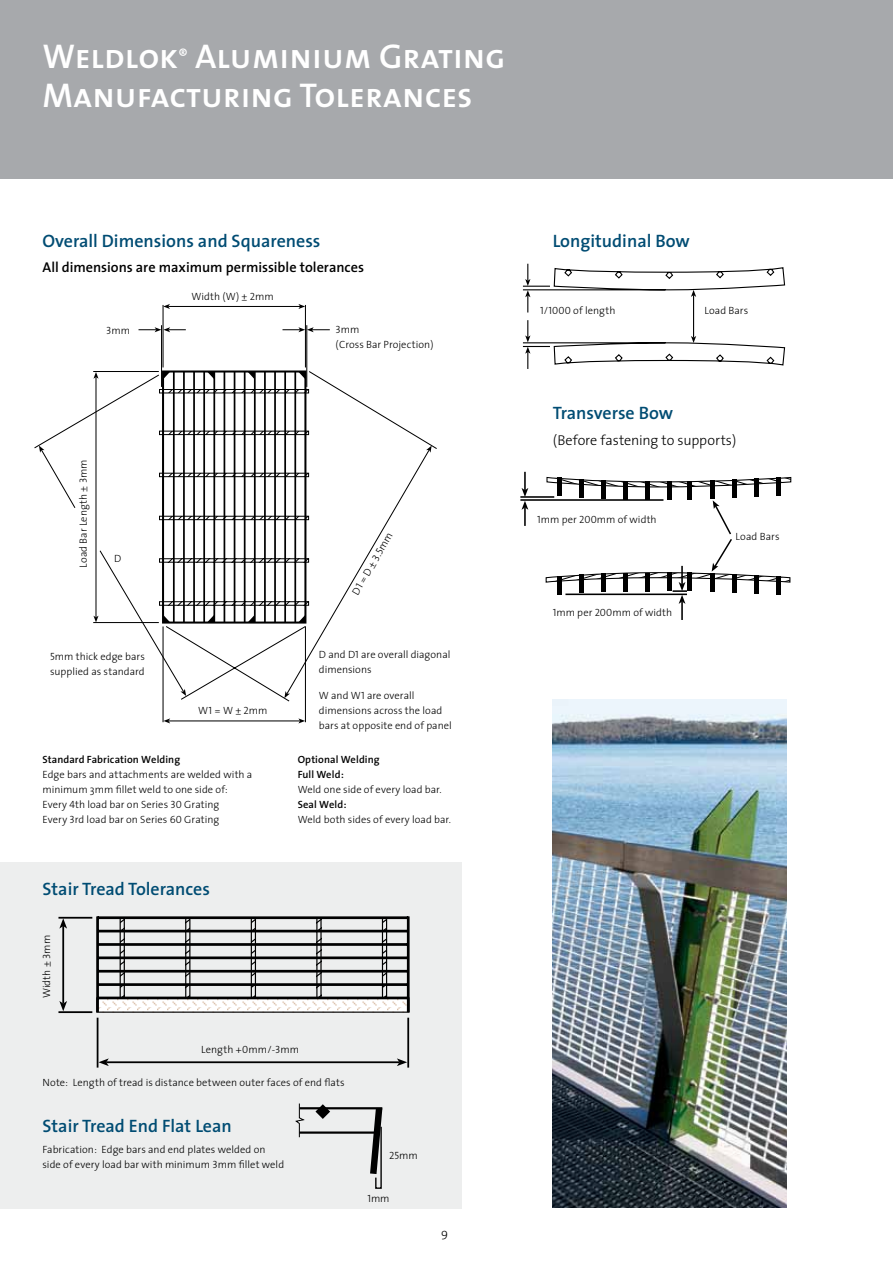
<style>
.page{position:relative;width:893px;height:1263px;background:#fff}
.page>*{position:absolute;margin:0;border:0;box-sizing:border-box;transform-origin:0 0}
.t1{font:34.5px/39px "The Sans Semi Bold Caps";color:#fff}
.t2{font:600 18px "The Sans";color:#004c73}
.t3{font:600 14.25px "The Sans";color:#000}
.t4{font:300 14.25px "The Sans";letter-spacing:-.005em;color:#000}
.t5{font:300 12px "The Sans";color:#000}
.t6{font:300 10.5px/15px "The Sans";letter-spacing:.005em;color:#000}
.t7{font:600 10.5px/15px "The Sans";letter-spacing:.01em;color:#000}
.t8{font:10.5px "The Sans Light Caps";color:#000}
.s1{font-family:"The Sans Light Caps";font-weight:400}
.s2{font-family:"The Sans";font-weight:300}
</style>
<div class="page">
<div style="left:0;top:0;width:893px;height:179px;background:#a7a9ac"></div>
<div style="left:0;top:861px;width:462px;height:347px;background:#edeeee"></div>
<svg style="left:522px;top:263px;width:264px;height:106px"></svg>
<svg style="left:546px;top:477px;width:246px;height:11px"></svg>
<hr style="left:558px;top:478px;width:4px;height:18px;background:#000">
<hr style="left:579px;top:480px;width:4px;height:18px;background:#000">
<hr style="left:601px;top:480px;width:4px;height:19px;background:#000">
<hr style="left:624px;top:481px;width:4px;height:18px;background:#000">
<hr style="left:646px;top:481px;width:4px;height:18px;background:#000">
<hr style="left:667px;top:482px;width:4px;height:18px;background:#000">
<hr style="left:688px;top:481px;width:4px;height:19px;background:#000">
<hr style="left:710px;top:480px;width:4px;height:19px;background:#000">
<hr style="left:732px;top:479px;width:4px;height:19px;background:#000">
<hr style="left:754px;top:478px;width:4px;height:19px;background:#000">
<hr style="left:776px;top:477px;width:4px;height:19px;background:#000">
<hr style="left:520px;top:496px;width:34px;height:2px;background:#000">
<hr style="left:520px;top:499px;width:143px;height:2px;background:#000">
<svg style="left:522px;top:472px;width:6px;height:54px"></svg>
<svg style="left:545px;top:500px;width:246px;height:120px"></svg>
<svg style="left:99px;top:999px;width:308px;height:12px;background:#f4f1ef"></svg>
<hr style="left:98px;top:916px;width:310px;height:3px;background:#000">
<hr style="left:98px;top:930px;width:310px;height:2px;background:#000">
<hr style="left:98px;top:943px;width:310px;height:3px;background:#000">
<hr style="left:98px;top:956px;width:310px;height:3px;background:#000">
<hr style="left:98px;top:970px;width:310px;height:2px;background:#000">
<hr style="left:98px;top:983px;width:310px;height:3px;background:#000">
<hr style="left:98px;top:996px;width:310px;height:3px;background:#000">
<hr style="left:96px;top:916px;width:3px;height:96px;background:#000">
<hr style="left:407px;top:916px;width:3px;height:96px;background:#000">
<svg style="left:122px;top:919px;width:1px;height:68px"></svg>
<div style="left:120px;top:917px;width:5px;height:81px;border:1px solid #000"></div>
<svg style="left:187px;top:919px;width:1px;height:68px"></svg>
<div style="left:185px;top:917px;width:5px;height:81px;border:1px solid #000"></div>
<svg style="left:253px;top:919px;width:1px;height:68px"></svg>
<div style="left:251px;top:917px;width:5px;height:81px;border:1px solid #000"></div>
<svg style="left:318px;top:919px;width:2px;height:77px"></svg>
<div style="left:316px;top:917px;width:6px;height:81px;border:1px solid #000"></div>
<svg style="left:384px;top:919px;width:1px;height:68px"></svg>
<div style="left:382px;top:917px;width:5px;height:81px;border:1px solid #000"></div>
<hr style="left:58px;top:917px;width:34px;height:2px;background:#000">
<hr style="left:58px;top:1011px;width:34px;height:2px;background:#000">
<hr style="left:97px;top:1018px;width:1px;height:49px;background:#000">
<hr style="left:407px;top:1018px;width:2px;height:49px;background:#000">
<hr style="left:62px;top:926px;width:2px;height:77px;background:#000">
<svg style="left:59px;top:918px;width:8px;height:11px"></svg>
<svg style="left:59px;top:1001px;width:8px;height:10px"></svg>
<hr style="left:106px;top:1061px;width:293px;height:2px;background:#000">
<svg style="left:98px;top:1058px;width:11px;height:8px"></svg>
<svg style="left:397px;top:1058px;width:10px;height:8px"></svg>
<svg style="left:295px;top:1103px;width:11px;height:35px"></svg>
<hr style="left:300px;top:1107px;width:82px;height:2px;background:#000">
<hr style="left:299px;top:1131px;width:76px;height:3px;background:#000">
<svg style="left:366px;top:1107px;width:17px;height:82px"></svg>
<svg style="left:315px;top:1104px;width:15px;height:15px"></svg>
<hr style="left:168px;top:306px;width:132px;height:1px;background:#000">
<hr style="left:305px;top:305px;width:1px;height:62px;background:#000">
<hr style="left:163px;top:305px;width:1px;height:62px;background:#000">
<svg style="left:163px;top:304px;width:7px;height:5px"></svg>
<svg style="left:298px;top:304px;width:7px;height:5px"></svg>
<hr style="left:306px;top:325px;width:1px;height:62px;background:#000">
<hr style="left:161px;top:325px;width:1px;height:62px;background:#000">
<svg style="left:138px;top:327px;width:48px;height:5px"></svg>
<svg style="left:282px;top:327px;width:48px;height:5px"></svg>
<hr style="left:168px;top:720px;width:132px;height:1px;background:#000">
<hr style="left:305px;top:626px;width:1px;height:96px;background:#000">
<hr style="left:163px;top:626px;width:1px;height:96px;background:#000">
<svg style="left:163px;top:718px;width:7px;height:5px"></svg>
<svg style="left:298px;top:718px;width:7px;height:5px"></svg>
<svg style="left:34px;top:370px;width:403px;height:332px"></svg>
<svg style="left:39px;top:446px;width:37px;height:63px"></svg>
<svg style="left:163px;top:446px;width:269px;height:252px"></svg>
<svg style="left:163px;top:371px;width:7px;height:8px"></svg>
<svg style="left:207px;top:371px;width:7px;height:8px"></svg>
<svg style="left:247px;top:371px;width:8px;height:8px"></svg>
<svg style="left:298px;top:371px;width:7px;height:8px"></svg>
<img style="left:553px;top:699px;width:234px;height:509px">
<h1 class="t1" style="left:43px;top:36px;width:465px">Weldlok<sup>®</sup> Aluminium Grating<br>Manufacturing Tolerances</h1>
<h2 class="t2" style="left:43px;top:233px;width:279px">Overall Dimensions and Squareness</h2>
<h3 class="t3" style="left:43px;top:262px;width:323px">All dimensions are maximum permissible tolerances</h3>
<p class="t6" style="left:191px;top:290px;width:84px">Width (W) ± <span class="s1">2</span>mm</p>
<p class="t6" style="left:106px;top:324px;width:25px"><span class="s1">3</span>mm</p>
<p class="t6" style="left:336px;top:322px;width:100px"><span class="s1">3</span>mm<br>(Cross Bar Projection)</p>
<p class="t6" style="left:77px;top:568px;width:110px;rotate:-90deg">Load Bar Length ± <span class="s1">3</span>mm</p>
<p class="t6" style="left:114px;top:552px;width:9px">D</p>
<p class="t8" style="left:351px;top:592px;width:72px;rotate:-60deg">D 1 = D ± 3.5<span class="s2">mm</span></p>
<p class="t6" style="left:50px;top:650px;width:96px"><span class="s1">5</span>mm thick edge bars supplied as standard</p>
<p class="t6" style="left:319px;top:648px;width:133px"><span class="s1">D</span> and <span class="s1">D1</span> are overall diagonal dimensions</p>
<p class="t6" style="left:319px;top:688px;width:134px">W and W<span class="s1">1</span> are overall dimensions across the load bars at opposite end of panel</p>
<p class="t7" style="left:43px;top:753px;width:139px">Standard Fabrication Welding</p>
<p class="t6" style="left:43px;top:768px;width:211px">Edge bars and attachments are welded with a minimum 3mm fillet weld to one side of:<br>Every <span class="s1">4</span>th load bar on Series <span class="s1">30 G</span>rating<br>Every <span class="s1">3</span>rd load bar on Series <span class="s1">60 G</span>rating</p>
<p class="t8" style="left:198px;top:706px;width:71px">W1 = W ± 2<span class="s2">mm</span></p>
<p class="t7" style="left:298px;top:753px;width:83px">Optional Welding<br>Full Weld:</p>
<p class="t6" style="left:298px;top:783px;width:146px">Weld one side of every load bar.</p>
<p class="t7" style="left:298px;top:798px;width:50px">Seal Weld:</p>
<p class="t6" style="left:298px;top:813px;width:155px">Weld both sides of every load bar.</p>
<h2 class="t2" style="left:43px;top:881px;width:169px">Stair Tread Tolerances</h2>
<p class="t6" style="left:40px;top:998px;width:65px;rotate:-90deg">Width ± <span class="s1">3</span>mm</p>
<p class="t6" style="left:201px;top:1042px;width:99px">Length +<span class="s1">0</span>mm/-<span class="s1">3</span>mm</p>
<p class="t6" style="left:43px;top:1076px;width:304px">Note: Length of tread is distance between outer faces of end flats</p>
<h2 class="t2" style="left:43px;top:1118px;width:191px">Stair Tread End Flat Lean</h2>
<p class="t6" style="left:43px;top:1143px;width:243px">Fabrication: Edge bars and end plates welded on side of every load bar with minimum <span class="s1">3</span>mm fillet weld</p>
<p class="t8" style="left:389px;top:1151px;width:30px">25<span class="s2">mm</span></p>
<p class="t6" style="left:367px;top:1191px;width:24px"><span class="s1">1</span>mm</p>
<p class="t5" style="left:441px;top:1223px;width:8px">9</p>
<h2 class="t2" style="left:553px;top:233px;width:139px">Longitudinal Bow</h2>
<p class="t6" style="left:540px;top:304px;width:77px"><span class="s1">1/1000</span> of length</p>
<p class="t6" style="left:704px;top:304px;width:45px">Load Bars</p>
<h2 class="t2" style="left:553px;top:405px;width:122px">Transverse Bow</h2>
<h3 class="t4" style="left:553px;top:434px;width:185px">(Before fastening to supports)</h3>
<p class="t6" style="left:537px;top:513px;width:121px"><span class="s1">1</span>mm per <span class="s1">200</span>mm of width</p>
<p class="t6" style="left:553px;top:606px;width:121px"><span class="s1">1</span>mm per <span class="s1">200</span>mm of width</p>
<p class="t6" style="left:736px;top:529px;width:45px">Load Bars</p>
</div>
